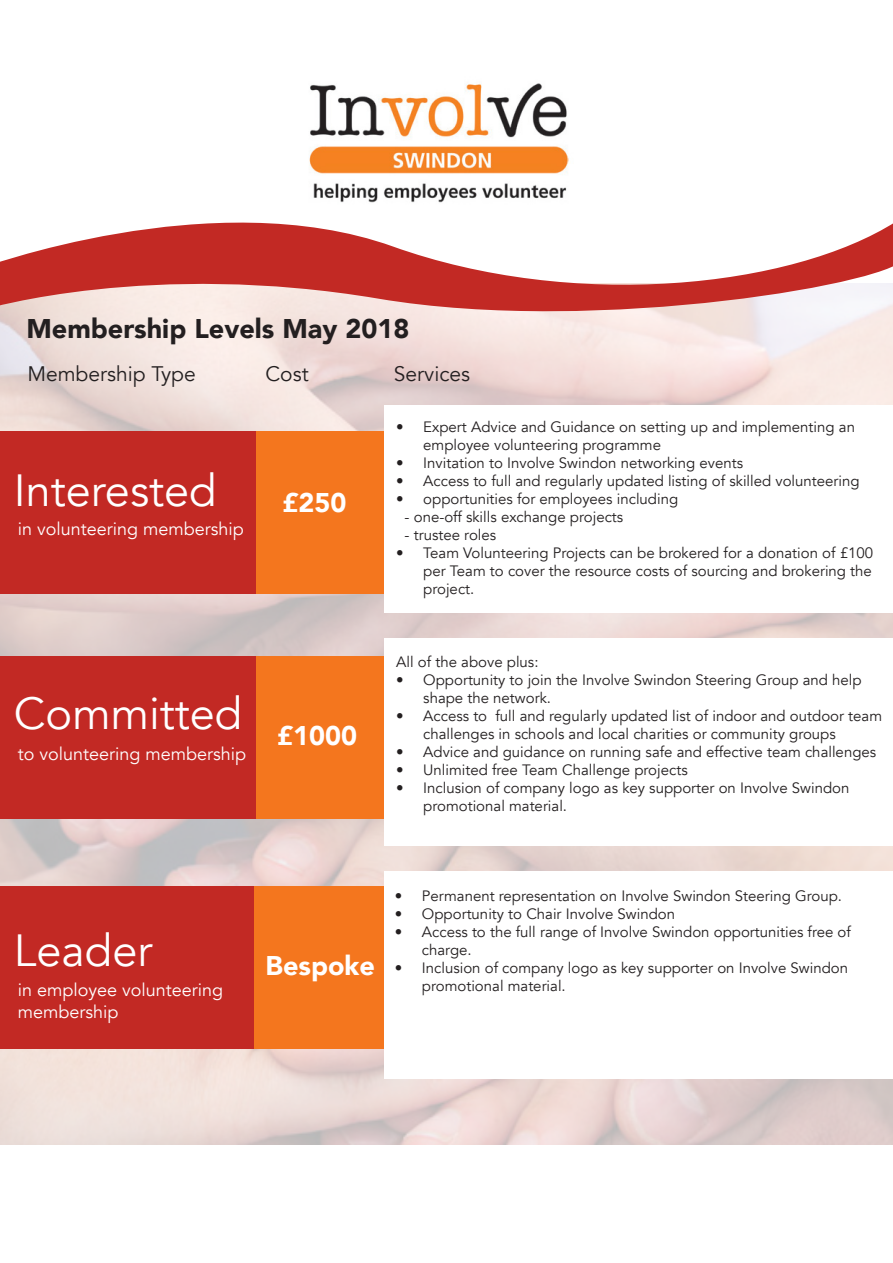
<style>
.page{position:relative;width:893px;height:1263px;background:#fff}
.page>*{position:absolute;margin:0;border:0;box-sizing:border-box;transform-origin:0 0}
.t1{font:45px "Avenir";color:#fff}
.t2{font:900 27px "Avenir";color:#231f20}
.t3{font:900 27px "Avenir";color:#fff}
.t4{font:21px "Avenir";color:#231f20}
.t5{font:18px/21.6px "Avenir";color:#fff}
.t6{font:15px/18px "Avenir";color:#231f20}
</style>
<div class="page">
<img style="left:0;top:336px;width:893px;height:808px">
<svg style="left:0;top:222px;width:893px;height:114px"></svg>
<img style="left:309px;top:83px;width:260px;height:120px">
<div style="left:0;top:887px;width:266px;height:162px;background:#c22924"></div>
<div style="left:0;top:431px;width:446px;height:162px;background:#c22924"></div>
<div style="left:0;top:656px;width:266px;height:162px;background:#c22924"></div>
<div style="left:256px;top:431px;width:184px;height:162px;background:#f4761e"></div>
<div style="left:256px;top:656px;width:184px;height:162px;background:#f4761e"></div>
<div style="left:254px;top:887px;width:202px;height:162px;background:#f4761e"></div>
<div style="left:385px;top:405px;width:508px;height:208px;background:#fff"></div>
<div style="left:385px;top:638px;width:508px;height:207px;background:#fff"></div>
<div style="left:385px;top:872px;width:508px;height:207px;background:#fff"></div>
<p class="t2" style="left:26px;top:306px;width:384px">Membership Levels May 2018</p>
<p class="t4" style="left:27px;top:361px;width:170px">Membership Type</p>
<p class="t4" style="left:266px;top:361px;width:45px">Cost</p>
<p class="t4" style="left:394px;top:361px;width:78px">Services</p>
<p class="t1" style="left:14px;top:464px;width:204px">Interested</p>
<p class="t5" style="left:18px;top:519px;width:227px">in volunteering membership</p>
<p class="t3" style="left:283px;top:479px;width:65px">£250</p>
<p class="t1" style="left:14px;top:686px;width:230px">Committed</p>
<p class="t5" style="left:18px;top:743px;width:230px">to volunteering membership</p>
<p class="t3" style="left:277px;top:712px;width:81px">£1000</p>
<p class="t6" style="left:423px;top:418px;width:433px;text-indent:-27px">• Expert Advice and Guidance on setting up and implementing an employee volunteering programme</p>
<p class="t6" style="left:396px;top:454px;width:348px">• Invitation to Involve Swindon networking events</p>
<p class="t6" style="left:396px;top:472px;width:465px">• Access to full and regularly updated listing of skilled volunteering</p>
<p class="t6" style="left:396px;top:490px;width:283px">• opportunities for employees including</p>
<p class="t6" style="left:405px;top:508px;width:220px">- one-off skills exchange projects</p>
<p class="t6" style="left:405px;top:526px;width:93px">- trustee roles</p>
<p class="t6" style="left:423px;top:544px;width:451px;text-align:justify;text-indent:-27px">• Team Volunteering Projects can be brokered for a donation of £100 per Team to cover the resource costs of sourcing and brokering the project.</p>
<p class="t6" style="left:396px;top:653px;width:144px">All of the above plus:</p>
<p class="t6" style="left:423px;top:671px;width:440px;text-indent:-27px">• Opportunity to join the Involve Swindon Steering Group and help shape the network.</p>
<p class="t6" style="left:423px;top:707px;width:460px;text-indent:-27px">• Access to full and regularly updated list of indoor and outdoor team challenges in schools and local charities or community groups</p>
<p class="t6" style="left:396px;top:743px;width:481px">• Advice and guidance on running safe and effective team challenges</p>
<p class="t6" style="left:396px;top:761px;width:293px">• Unlimited free Team Challenge projects</p>
<p class="t6" style="left:423px;top:779px;width:428px;text-indent:-27px">• Inclusion of company logo as key supporter on Involve Swindon promotional material.</p>
<p class="t1" style="left:14px;top:924px;width:140px">Leader</p>
<p class="t5" style="left:18px;top:979px;width:207px">in employee volunteering membership</p>
<p class="t3" style="left:266px;top:942px;width:111px">Bespoke</p>
<p class="t6" style="left:395px;top:887px;width:449px">• Permanent representation on Involve Swindon Steering Group.</p>
<p class="t6" style="left:395px;top:905px;width:282px">• Opportunity to Chair Involve Swindon</p>
<p class="t6" style="left:422px;top:923px;width:430px;text-indent:-27px">• Access to the full range of Involve Swindon opportunities free of charge.</p>
<p class="t6" style="left:422px;top:959px;width:428px;text-indent:-27px">• Inclusion of company logo as key supporter on Involve Swindon promotional material.</p>
</div>
